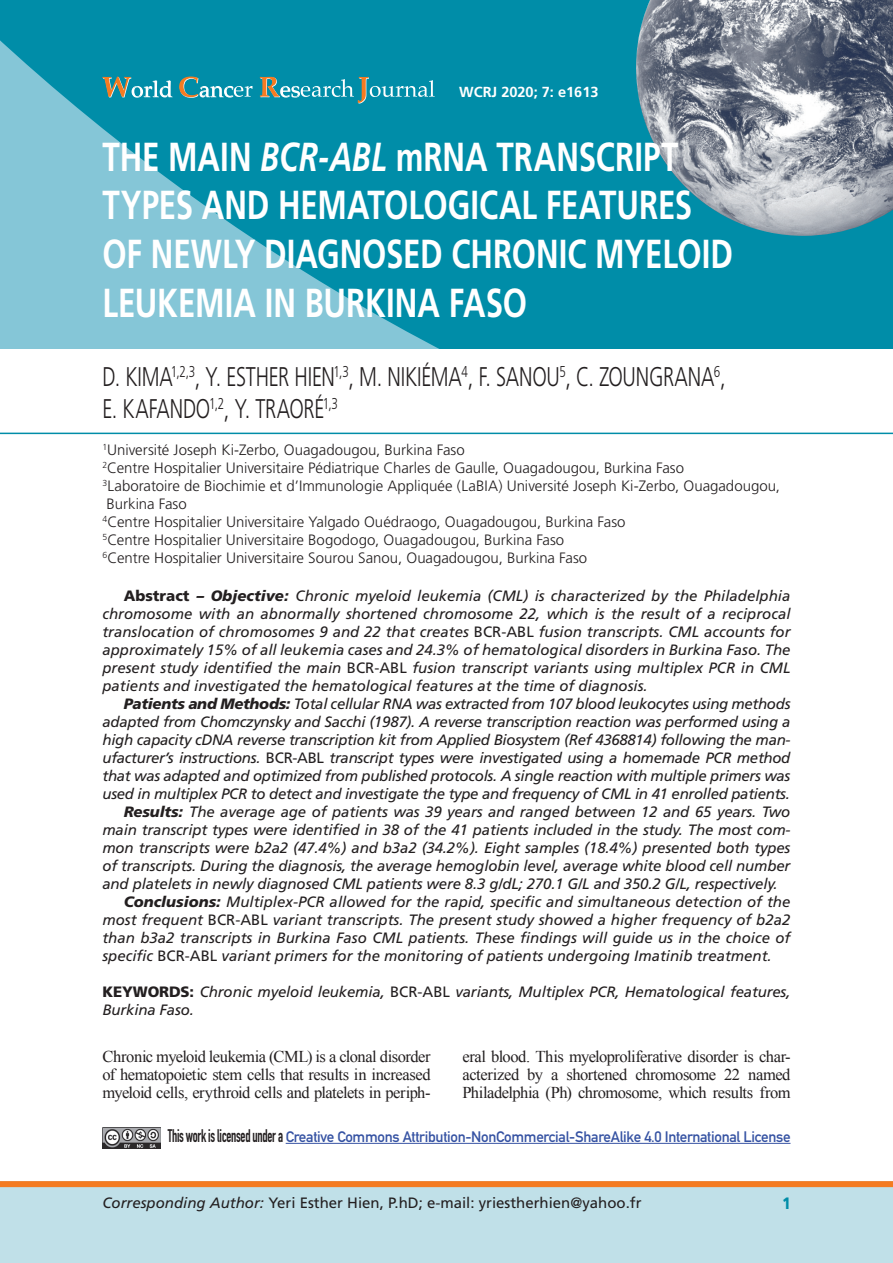
<style>
.page{position:relative;width:893px;height:1263px;background:#fff}
.page>*{position:absolute;margin:0;border:0;box-sizing:border-box;transform-origin:0 0}
.t1{font:700 40.5px/48.6px "Frutiger";color:#fff;scale:.77 1}
.t2{font:300 27px/32.4px "Frutiger";letter-spacing:-.01em;color:#231f20;scale:.74 1}
.t3{font:16.5px/18px "Times New Roman";letter-spacing:-.03em;color:#231f20;text-align:justify}
.t4{font:900 16.5px "Frutiger";color:#008da8;scale:.8 1}
.t5{font:italic 15px/18px "Frutiger";letter-spacing:-.01em;color:#231f20;text-align:justify}
.t6{font:300 15px/18px "Frutiger";color:#231f20}
.t7{font:700 15px "DIN Alternate";letter-spacing:-.02em;color:#3653a3}
.t8{font:15px "Frutiger";color:#231f20}
.t9{font:700 14.55px "Frutiger";color:#fff}
.s1{font-style:italic}
.s2{font-weight:900;font-style:normal}
.s3{font-weight:900}
.s4{font-style:normal}
.s5{font-family:"DIN Condensed";font-size:18px;color:#231f20}
</style>
<div class="page">
<svg style="left:0;top:0;width:893px;height:349px;background:#219bb3"></svg>
<div style="left:0;top:1181px;width:893px;height:82px;background:#c0e0e8"></div>
<div style="left:0;top:1181px;width:893px;height:6px;background:#f47b21"></div>
<img style="left:636px;top:0;width:257px;height:236px">
<svg style="left:102px;top:77px;width:71px;height:21px"></svg>
<svg style="left:179px;top:77px;width:74px;height:21px;background:#41a0ac"></svg>
<svg style="left:260px;top:77px;width:175px;height:26px;background:#339bab"></svg>
<hr style="left:0;top:433px;width:893px;height:1px;background:#008da8">
<hr style="left:286px;top:1143px;width:504px;height:1px;background:#3653a3">
<img style="left:102px;top:1128px;width:58px;height:20px">
<p class="t9" style="left:459px;top:83px;width:141px">WCRJ 2020; 7: e1613</p>
<h1 class="t1" style="left:102px;top:133px;width:820px">THE MAIN <span class="s1">BCR-ABL</span> mRNA TRANSCRIPT<br>TYPES AND HEMATOLOGICAL FEATURES<br>OF NEWLY DIAGNOSED CHRONIC MYELOID<br>LEUKEMIA IN BURKINA FASO</h1>
<h2 class="t2" style="left:102px;top:360px;width:844px">D. KIMA<sup>1,2,3</sup>, Y. ESTHER HIEN<sup>1,3</sup>, M. NIKIÉMA<sup>4</sup>, F. SANOU<sup>5</sup>, C. ZOUNGRANA<sup>6</sup>,<br>E. KAFANDO<sup>1,2</sup>, Y. TRAORÉ<sup>1,3</sup></h2>
<p class="t6" style="left:102px;top:441px;width:679px"><sup>1</sup>Université Joseph Ki-Zerbo, Ouagadougou, Burkina Faso<br><sup>2</sup>Centre Hospitalier Universitaire Pédiatrique Charles de Gaulle, Ouagadougou, Burkina Faso<br><sup>3</sup>Laboratoire de Biochimie et d’Immunologie Appliquée (LaBIA) Université Joseph Ki-Zerbo, Ouagadougou, Burkina Faso<br><sup>4</sup>Centre Hospitalier Universitaire Yalgado Ouédraogo, Ouagadougou, Burkina Faso<br><sup>5</sup>Centre Hospitalier Universitaire Bogodogo, Ouagadougou, Burkina Faso<br><sup>6</sup>Centre Hospitalier Universitaire Sourou Sanou, Ouagadougou, Burkina Faso</p>
<p class="t5" style="left:102px;top:587px;width:690px;text-indent:21px"><span class="s2">Abstract</span> <span class="s3">– Objective:</span> Chronic myeloid leukemia (CML) is characterized by the Philadelphia chromosome with an abnormally shortened chromosome 22, which is the result of a reciprocal translocation of chromosomes 9 and 22 that creates <span class="s4">BCR-ABL</span> fusion transcripts. CML accounts for approximately 15% of all leukemia cases and 24.3% of hematological disorders in Burkina Faso. The present study identified the main <span class="s4">BCR-ABL</span> fusion transcript variants using multiplex PCR in CML patients and investigated the hematological features at the time of diagnosis.</p>
<p class="t5" style="left:124px;top:695px;width:668px"><span class="s3">Patients and Methods:</span> Total cellular RNA was extracted from 107 blood leukocytes using methods</p>
<p class="t5" style="left:102px;top:713px;width:689px">adapted from Chomczynsky and Sacchi (1987). A reverse transcription reaction was performed using a</p>
<p class="t5" style="left:102px;top:731px;width:690px">high capacity cDNA reverse transcription kit from Applied Biosystem (Ref 4368814) following the man-</p>
<p class="t5" style="left:102px;top:749px;width:689px">ufacturer’s instructions. <span class="s4">BCR-ABL</span> transcript types were investigated using a homemade PCR method</p>
<p class="t5" style="left:102px;top:767px;width:689px">that was adapted and optimized from published protocols. A single reaction with multiple primers was</p>
<p class="t5" style="left:102px;top:785px;width:689px">used in multiplex PCR to detect and investigate the type and frequency of CML in 41 enrolled patients.</p>
<p class="t5" style="left:124px;top:803px;width:668px"><span class="s3">Results:</span> The average age of patients was 39 years and ranged between 12 and 65 years. Two</p>
<p class="t5" style="left:102px;top:821px;width:690px">main transcript types were identified in 38 of the 41 patients included in the study. The most com-</p>
<p class="t5" style="left:102px;top:839px;width:689px">mon transcripts were b2a2 (47.4%) and b3a2 (34.2%). Eight samples (18.4%) presented both types</p>
<p class="t5" style="left:102px;top:857px;width:689px">of transcripts. During the diagnosis, the average hemoglobin level, average white blood cell number</p>
<p class="t5" style="left:102px;top:875px;width:677px">and platelets in newly diagnosed CML patients were 8.3 g/dL; 270.1 G/L and 350.2 G/L, respectively.</p>
<p class="t5" style="left:124px;top:893px;width:668px"><span class="s3">Conclusions:</span> Multiplex-PCR allowed for the rapid, specific and simultaneous detection of the</p>
<p class="t5" style="left:102px;top:911px;width:689px">most frequent <span class="s4">BCR-ABL</span> variant transcripts. The present study showed a higher frequency of b2a2</p>
<p class="t5" style="left:102px;top:929px;width:689px">than b3a2 transcripts in Burkina Faso CML patients. These findings will guide us in the choice of</p>
<p class="t5" style="left:102px;top:947px;width:671px">specific <span class="s4">BCR-ABL</span> variant primers for the monitoring of patients undergoing Imatinib treatment.</p>
<p class="t5" style="left:102px;top:983px;width:689px"><span class="s2">KEYWORDS:</span> Chronic myeloid leukemia, <span class="s4">BCR-ABL</span> variants, Multiplex PCR, Hematological features,<br>Burkina Faso.</p>
<p class="t3" style="left:102px;top:1047px;width:330px">Chronic myeloid leukemia (CML) is a clonal disorder of hematopoietic stem cells that results in increased myeloid cells, erythroid cells and platelets in periph-</p>
<p class="t3" style="left:462px;top:1047px;width:330px">eral blood. This myeloproliferative disorder is char&shy;acterized by a shortened chromosome 22 named Philadelphia (Ph) chromosome, which results from</p>
<p class="t7" style="left:168px;top:1125px;width:624px"><span class="s5">This work is licensed under a</span> Creative Commons Attribution-NonCommercial-ShareAlike 4.0 International License</p>
<p class="t8" style="left:102px;top:1193px;width:541px"><span class="s1">Corresponding Author:</span> Yeri Esther Hien, P.hD; e-mail: yriestherhien@yahoo.fr</p>
<p class="t4" style="left:782px;top:1193px;width:12px">1</p>
</div>
